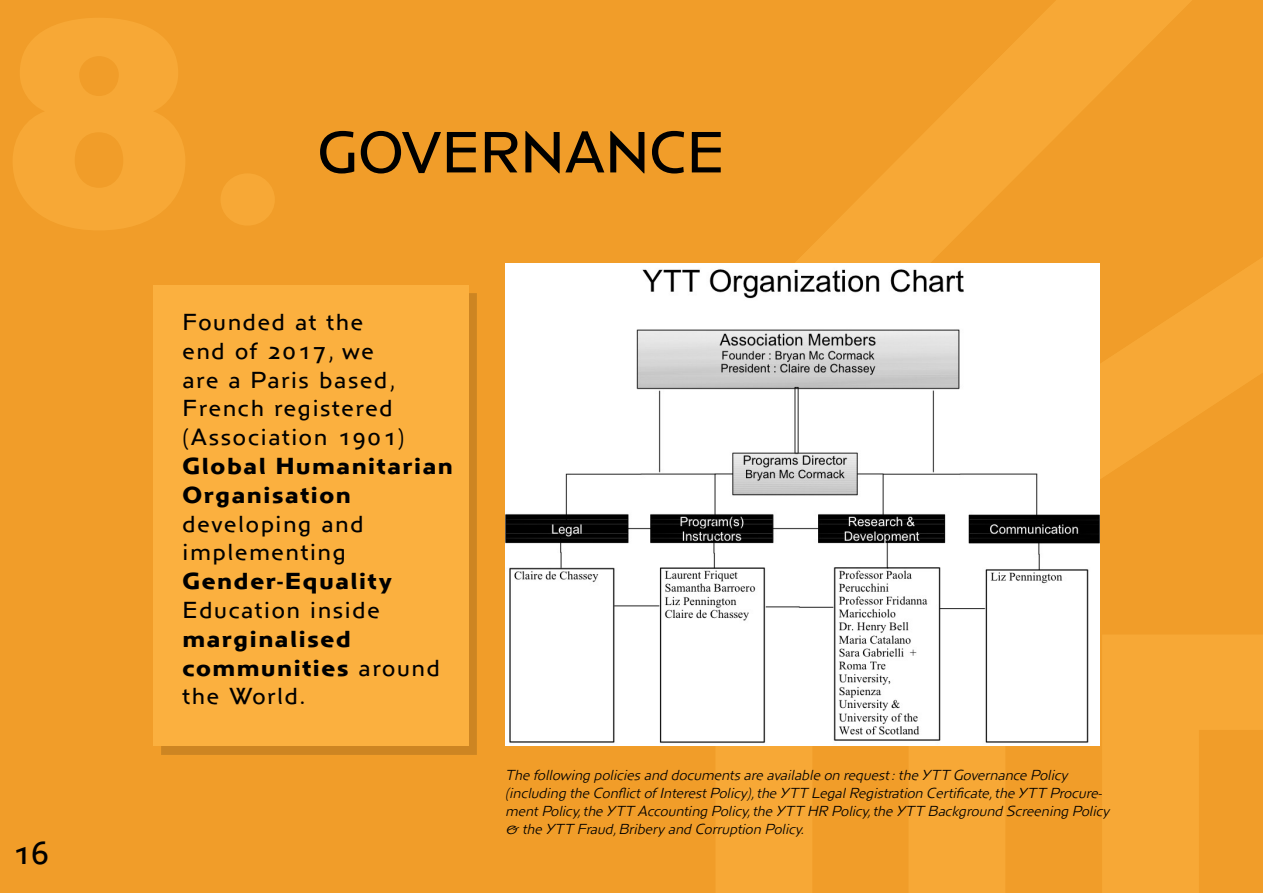
<style>
.page{position:relative;width:1263px;height:893px;background:#f19d29}
.page>*{position:absolute;margin:0;border:0;box-sizing:border-box;transform-origin:0 0}
.t1{font:60px "Anisette Std Petite";color:#000}
.t2{font:33px "Anisette Std Petite";color:#000}
.t3{font:24px/28.8px "Anisette Std Petite";letter-spacing:.07em;color:#000}
.t4{font:italic 300 15px/18px "Anisette Std Petite";color:#000}
.s1{font-weight:700}
</style>
<div class="page">
<svg style="left:716px;top:0;width:476px;height:893px"></svg>
<svg style="left:908px;top:254px;width:355px;height:639px"></svg>
<svg style="left:1102px;top:635px;width:161px;height:258px"></svg>
<div style="left:162px;top:293px;width:315px;height:462px;background:#000;opacity:.15"></div>
<div style="left:153px;top:285px;width:315px;height:461px;background:#fbb03f"></div>
<img style="left:505px;top:264px;width:594px;height:482px">
<h2 class="t2" style="left:12px;top:835px;width:38px">16</h2>
<p class="t1" style="left:318px;top:120px;width:409px">GOVERNANCE</p>
<p class="t3" style="left:182px;top:308px;width:272px">Founded at the<br>end of 2017, we<br>are a Paris based,<br>French registered (Association 1901)<br><span class="s1">Global Humanitarian<br>Organisation </span>developing and implementing<br><span class="s1">Gender-Equality<br></span>Education inside <span class="s1">marginalised communities</span> around the World.</p>
<p class="t4" style="left:505px;top:766px;width:609px">The following policiesand documentsare available on request:the YTT Governance Policy (including the Conflictof InterestPolicy),the YTT LegalRegistration Certificate,the YTT Procure&shy;mentPolicy,the YTT Accounting Policy,the YTT HR Policy,the YTT Background Screening Policy &amp; the YTT Fraud,Bribery and Corruption Policy.</p>
</div>
